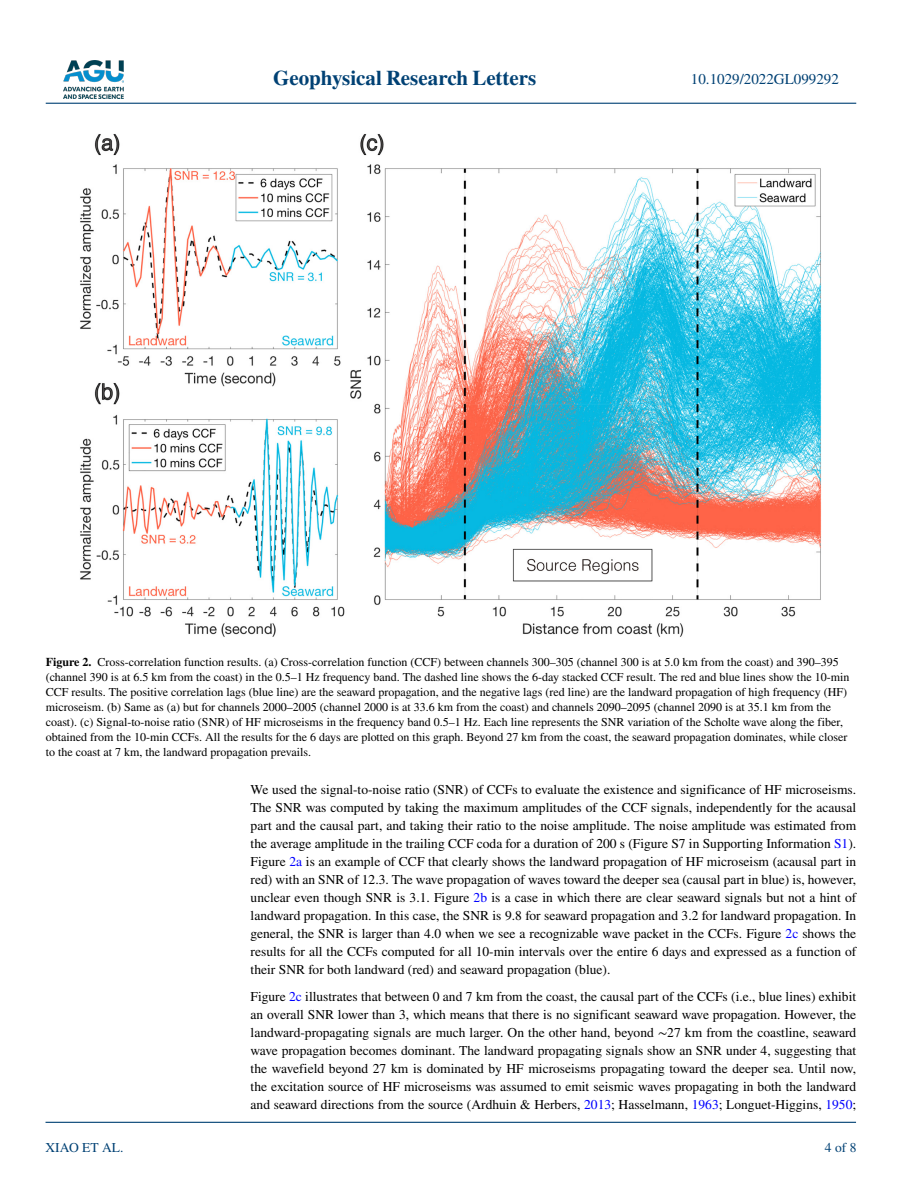
<style>
.page{position:relative;width:902px;height:1183px;background:#fff}
.page>*{position:absolute;margin:0;border:0;box-sizing:border-box;transform-origin:0 0}
.t1{font:700 21px "STIX";color:#004174}
.t2{font:15px "STIX";color:#004174}
.t3{font:13.5px/18px "STIX";color:#000;text-align:justify}
.t4{font:13.5px "STIX";color:#004174}
.t5{font:12px/15px "STIX";color:#000}
.s1{font-weight:700}
.s2{color:#00f}
</style>
<div class="page">
<img style="left:63px;top:60px;width:60px;height:39px">
<hr style="left:46px;top:103px;width:810px;height:1px;background:#004174">
<hr style="left:45px;top:1121px;width:810px;height:1px;background:#004174">
<img style="left:80px;top:134px;width:741px;height:503px">
<h1 class="t1" style="left:273px;top:66px;width:265px">Geophysical Research Letters</h1>
<p class="t2" style="left:691px;top:69px;width:149px">10.1029/2022GL099292</p>
<p class="t5" style="left:46px;top:655px;width:805px"><span class="s1">Figure 2.</span> Cross-correlation function results. (a) Cross-correlation function (CCF) between channels 300–305 (channel 300 is at 5.0 km from the coast) and 390–395 (channel 390 is at 6.5 km from the coast) in the 0.5–1 Hz frequency band. The dashed line shows the 6-day stacked CCF result. The red and blue lines show the 10-min CCF results. The positive correlation lags (blue line) are the seaward propagation, and the negative lags (red line) are the landward propagation of high frequency (HF) microseism. (b) Same as (a) but for channels 2000–2005 (channel 2000 is at 33.6 km from the coast) and channels 2090–2095 (channel 2090 is at 35.1 km from the coast). (c) Signal-to-noise ratio (SNR) of HF microseisms in the frequency band 0.5–1 Hz. Each line represents the SNR variation of the Scholte wave along the fiber, obtained from the 10-min CCFs. All the results for the 6 days are plotted on this graph. Beyond 27 km from the coast, the seaward propagation dominates, while closer to the coast at 7 km, the landward propagation prevails.</p>
<p class="t4" style="left:45px;top:1138px;width:80px">XIAO ET AL.</p>
<p class="t3" style="left:250px;top:780px;width:607px">We used the signal-to-noise ratio (SNR) of CCFs to evaluate the existence and significance of HF microseisms.<br>The SNR was computed by taking the maximum amplitudes of the CCF signals, independently for the acausal part and the causal part, and taking their ratio to the noise amplitude. The noise amplitude was estimated from the average amplitude in the trailing CCF coda for a duration of 200 s (Figure S7 in Supporting Information <span class="s2">S1</span>).<br>Figure <span class="s2">2a</span> is an example of CCF that clearly shows the landward propagation of HF microseism (acausal part in red) with an SNR of 12.3. The wave propagation of waves toward the deeper sea (causal part in blue) is, however, unclear even though SNR is 3.1. Figure <span class="s2">2b</span> is a case in which there are clear seaward signals but not a hint of landward propagation. In this case, the SNR is 9.8 for seaward propagation and 3.2 for landward propagation. In general, the SNR is larger than 4.0 when we see a recognizable wave packet in the CCFs. Figure <span class="s2">2c</span> shows the results for all the CCFs computed for all 10-min intervals over the entire 6 days and expressed as a function of their SNR for both landward (red) and seaward propagation (blue).</p>
<p class="t3" style="left:250px;top:987px;width:607px">Figure <span class="s2">2c</span> illustrates that between 0 and 7 km from the coast, the causal part of the CCFs (i.e., blue lines) exhibit an overall SNR lower than 3, which means that there is no significant seaward wave propagation. However, the landward-propagating signals are much larger. On the other hand, beyond ∼27 km from the coastline, seaward wave propagation becomes dominant. The landward propagating signals show an SNR under 4, suggesting that the wavefield beyond 27 km is dominated by HF microseisms propagating toward the deeper sea. Until now, the excitation source of HF microseisms was assumed to emit seismic waves propagating in both the landward and seaward directions from the source (Ardhuin &amp; Herbers, <span class="s2">2013</span>; Hasselmann, <span class="s2">1963</span>; Longuet-Higgins, <span class="s2">1950</span>;</p>
<p class="t4" style="left:824px;top:1138px;width:33px">4 of 8</p>
</div>
